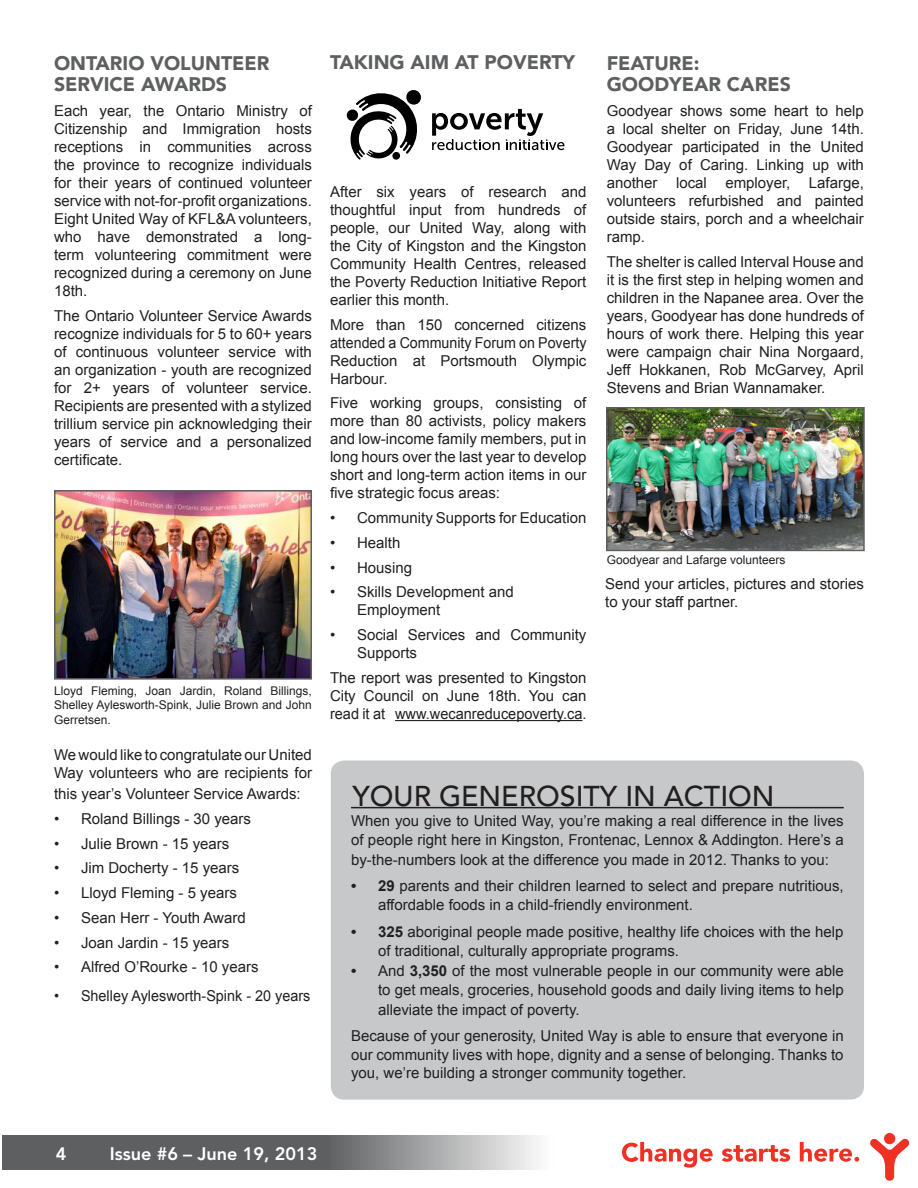
<style>
.page{position:relative;width:918px;height:1188px;background:#fff}
.page>*{position:absolute;margin:0;border:0;box-sizing:border-box;transform-origin:0 0}
.t1{font:500 28.5px "Avenir LT Std";color:#221f1f}
.t2{font:900 19.5px/21px "Avenir LT Std";color:#5e5f61}
.t3{font:800 18px "Avenir LT Std";color:#fff}
.t4{font:15px/18px "Arial";color:#221f1f;text-align:justify}
.t5{font:15px "Arial";color:#221f1f;scale:.96 1}
.t6{font:12px/14.4px "Arial";color:#221f1f;text-align:justify}
.s1{font-weight:700}
</style>
<div class="page">
<svg style="left:2px;top:1136px;width:536px;height:34px;background:#7b7c7d"></svg>
<svg style="left:870px;top:1138px;width:39px;height:43px"></svg>
<div style="left:884px;top:1133px;width:11px;height:11px;background:#ee3123;border-radius:50%"></div>
<svg style="left:622px;top:1142px;width:91px;height:26px"></svg>
<svg style="left:722px;top:1145px;width:68px;height:17px"></svg>
<svg style="left:800px;top:1142px;width:59px;height:20px"></svg>
<div style="left:331px;top:760px;width:533px;height:340px;background:#c6c8ca;border-radius:14px"></div>
<hr style="left:351px;top:807px;width:493px;height:1px;background:#221f1f">
<hr style="left:395px;top:720px;width:187px;height:1px;background:#221f1f">
<svg style="left:346px;top:90px;width:75px;height:70px"></svg>
<svg style="left:432px;top:109px;width:132px;height:41px"></svg>
<img style="left:57px;top:493px;width:252px;height:184px">
<div style="left:54px;top:490px;width:258px;height:190px;border:2px solid #5e5f61"></div>
<img style="left:609px;top:410px;width:253px;height:138px">
<div style="left:606px;top:407px;width:259px;height:144px;border:2px solid #5e5f61"></div>
<h2 class="t2" style="left:54px;top:54px;width:217px">ONTARIO VOLUNTEER<br>SERVICE AWARDS</h2>
<p class="t4" style="left:54px;top:103px;width:259px">Each year, the Ontario Ministry of Citizenship and Immigration hosts receptions in communities across the province to recognize individuals for their years of continued volunteer service with not-for-profit organizations.<br>Eight United Way of KFL&amp;A volunteers, who have demonstrated a long&shy;term volunteering commitment were recognized during a ceremony on June 18th.</p>
<p class="t4" style="left:54px;top:307px;width:259px">The Ontario Volunteer Service Awards recognize individuals for 5 to 60+ years of continuous volunteer service with an organization - youth are recognized for 2+ years of volunteer service.<br>Recipients are presented with a stylized trillium service pin acknowledging their years of service and a personalized certificate.</p>
<p class="t6" style="left:54px;top:684px;width:259px">Lloyd Fleming, Joan Jardin, Roland Billings, Shelley Aylesworth-Spink, Julie Brown and John Gerretsen.</p>
<p class="t4" style="left:54px;top:746px;width:260px">We would like to congratulate our United<br>Way volunteers who are recipients for</p>
<p class="t4" style="left:54px;top:785px;width:248px">this year’s Volunteer Service Awards:</p>
<p class="t4" style="left:54px;top:810px;width:199px">• Roland Billings - 30 years</p>
<p class="t4" style="left:54px;top:835px;width:177px">• Julie Brown - 15 years</p>
<p class="t4" style="left:54px;top:859px;width:187px">• Jim Docherty - 15 years</p>
<p class="t4" style="left:54px;top:884px;width:184px">• Lloyd Fleming - 5 years</p>
<p class="t4" style="left:54px;top:909px;width:193px">• Sean Herr - Youth Award</p>
<p class="t4" style="left:54px;top:934px;width:177px">• Joan Jardin - 15 years</p>
<p class="t4" style="left:54px;top:958px;width:206px">• Alfred O’Rourke - 10 years</p>
<p class="t5" style="left:54px;top:986px;width:269px">• Shelley Aylesworth-Spink - 20 years</p>
<h2 class="t2" style="left:330px;top:52px;width:247px">TAKING AIM AT POVERTY</h2>
<p class="t4" style="left:330px;top:184px;width:258px">After six years of research and thoughtful input from hundreds of people, our United Way, along with the City of Kingston and the Kingston Community Health Centres, released the Poverty Reduction Initiative Report earlier this month.</p>
<p class="t4" style="left:330px;top:316px;width:258px">More than 150 concerned citizens attended a Community Forum on Poverty Reduction at Portsmouth Olympic Harbour.</p>
<p class="t4" style="left:330px;top:395px;width:258px">Five working groups, consisting of more than 80 activists, policy makers and low-income family members, put in long hours over the last year to develop short and long-term action items in our five strategic focus areas:</p>
<p class="t4" style="left:330px;top:509px;width:258px">• Community Supports for Education</p>
<p class="t4" style="left:330px;top:534px;width:72px">• Health</p>
<p class="t4" style="left:330px;top:559px;width:84px">• Housing</p>
<p class="t4" style="left:357px;top:583px;width:158px;text-indent:-27px">• Skills Development and<br>Employment</p>
<p class="t4" style="left:357px;top:626px;width:231px;text-indent:-27px">• Social Services and Community<br>Supports</p>
<p class="t4" style="left:330px;top:670px;width:258px">The report was presented to Kingston City Council on June 18th. You can read it at www.wecanreducepoverty.ca.</p>
<h2 class="t2" style="left:607px;top:54px;width:186px">FEATURE:<br>GOODYEAR CARES</h2>
<p class="t4" style="left:607px;top:103px;width:259px">Goodyear shows some heart to help a local shelter on Friday, June 14th.<br>Goodyear participated in the United Way Day of Caring. Linking up with another local employer, Lafarge, volunteers refurbished and painted outside stairs, porch and a wheelchair ramp.</p>
<p class="t4" style="left:607px;top:253px;width:259px">The shelter is called Interval House and it is the first step in helping women and children in the Napanee area. Over the years, Goodyear has done hundreds of hours of work there. Helping this year were campaign chair Nina Norgaard, Jeff Hokkanen, Rob McGarvey, April Stevens and Brian Wannamaker.</p>
<p class="t6" style="left:607px;top:554px;width:180px">Goodyear and Lafarge volunteers</p>
<p class="t4" style="left:605px;top:575px;width:260px">Send your articles, pictures and stories to your staff partner.</p>
<h1 class="t1" style="left:352px;top:780px;width:424px">YOUR GENEROSITY IN ACTION</h1>
<p class="t4" style="left:351px;top:812px;width:494px;line-height:19.5px">When you give to United Way, you’re making a real difference in the lives of people right here in Kingston, Frontenac, Lennox &amp; Addington. Here’s a by-the-numbers look at the difference you made in 2012. Thanks to you:</p>
<p class="t4" style="left:378px;top:877px;width:467px;line-height:19.5px;text-indent:-27px"><span class="s1">• 29</span> parents and their children learned to select and prepare nutritious, affordable foods in a child-friendly environment.</p>
<p class="t4" style="left:378px;top:923px;width:467px;line-height:19.5px;text-indent:-27px"><span class="s1">• 325</span> aboriginal people made positive, healthy life choices with the help of traditional, culturally appropriate programs.</p>
<p class="t4" style="left:378px;top:962px;width:467px;line-height:19.5px;text-indent:-27px"><span class="s1">•</span> And <span class="s1">3,350</span> of the most vulnerable people in our community were able to get meals, groceries, household goods and daily living items to help alleviate the impact of poverty.</p>
<p class="t4" style="left:351px;top:1027px;width:494px;line-height:19.5px">Because of your generosity, United Way is able to ensure that everyone in our community lives with hope, dignity and a sense of belonging. Thanks to</p>
<p class="t4" style="left:351px;top:1065px;width:337px">you, we’re building a stronger community together.</p>
<p class="t3" style="left:56px;top:1147px;width:12px">4</p>
<p class="t3" style="left:110px;top:1147px;width:209px">Issue #6 – June 19, 2013</p>
</div>
